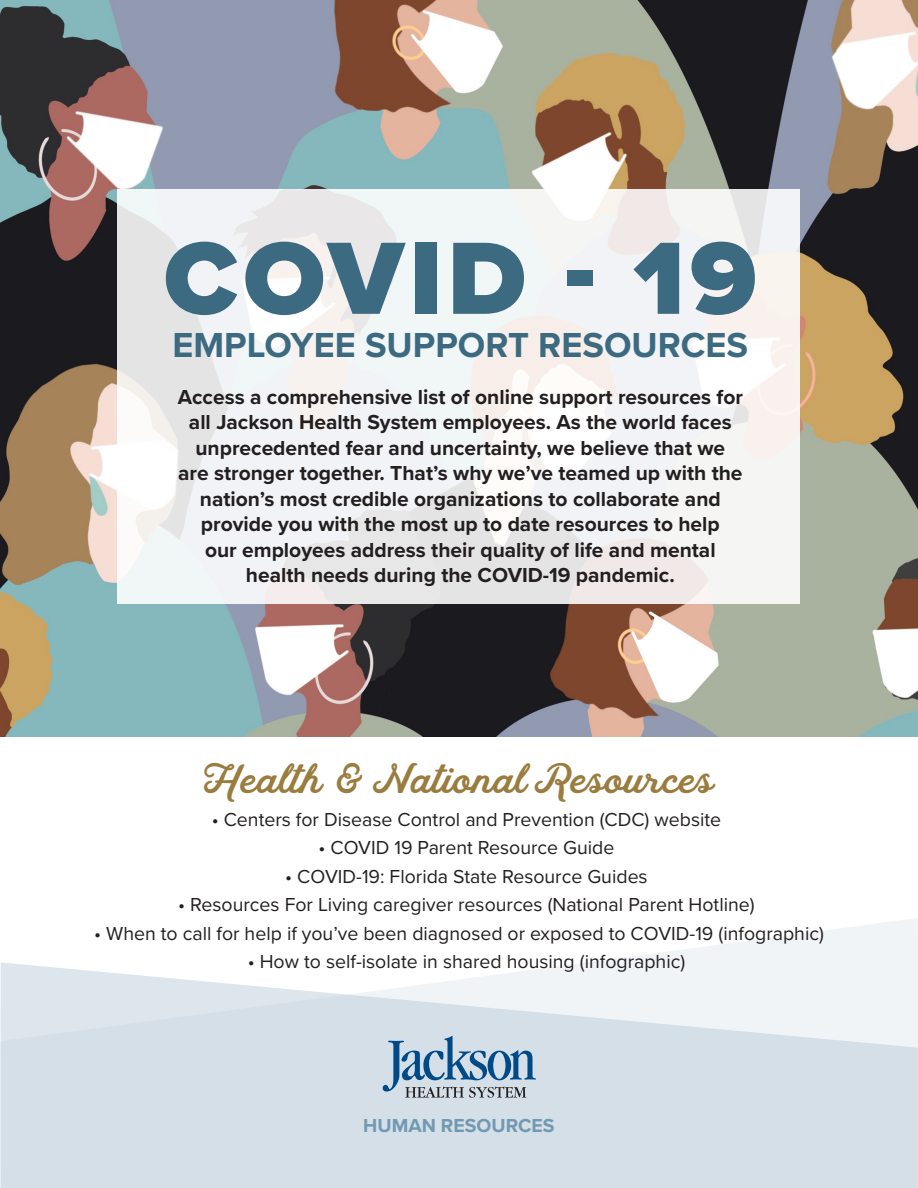
<style>
.page{position:relative;width:918px;height:1188px;background:#fff}
.page>*{position:absolute;margin:0;border:0;box-sizing:border-box;transform-origin:0 0}
.t1{font:900 106.5px "Proxima Nova";letter-spacing:.05em;color:#3c6a81}
.t2{font:39px "Hanley Script";color:#9b7c3f}
.t3{font:700 36px "Proxima Nova";color:#3c6a81}
.t4{font:700 21px/25.5px "Proxima Nova";color:#231f20;text-align:center}
.t5{font:19.5px "Proxima Nova";color:#231f20}
.t6{font:700 19.5px "Proxima Nova";color:#7199b1}
</style>
<div class="page">
<svg style="left:595px;top:918px;width:323px;height:44px;fill:#f2f5f7"></svg>
<svg style="left:1px;top:962px;width:917px;height:226px;fill:#d4dfe7"></svg>
<svg style="left:383px;top:1036px;width:153px;height:62px;background:#9db5c9"></svg>
<svg style="left:0;top:963px;width:1px;height:225px"></svg>
<img style="left:0;top:0;width:918px;height:737px">
<svg style="left:118px;top:189px;width:682px;height:415px;fill:#f2f3f6"></svg>
<p class="t1" style="left:164px;top:199px;width:594px">COVID - 19</p>
<p class="t3" style="left:172px;top:318px;width:577px">EMPLOYEE SUPPORT RESOURCES</p>
<p class="t4" style="left:178px;top:383px;width:567px">Access a comprehensive list of online support resources for all Jackson Health System employees. As the world faces unprecedented fear and uncertainty, we believe that we are stronger together. That’s why we’ve teamed up with the nation’s most credible organizations to collaborate and provide you with the most up to date resources to help<br>our employees address their quality of life and mental health needs during the COVID-19 pandemic.</p>
<p class="t2" style="left:204px;top:753px;width:511px">Health &amp; National Resources</p>
<p class="t5" style="left:212px;top:804px;width:511px">• Centers for Disease Control and Prevention (CDC) website</p>
<p class="t5" style="left:319px;top:833px;width:297px">• COVID 19 Parent Resource Guide</p>
<p class="t5" style="left:285px;top:861px;width:364px">• COVID-19: Florida State Resource Guides</p>
<p class="t5" style="left:178px;top:890px;width:578px">• Resources For Living caregiver resources (National Parent Hotline)</p>
<p class="t5" style="left:94px;top:918px;width:731px">• When to call for help if you’ve been diagnosed or exposed to COVID-19 (infographic)</p>
<p class="t5" style="left:248px;top:947px;width:439px">• How to self-isolate in shared housing (infographic)</p>
<p class="t6" style="left:363px;top:1111px;width:193px">HUMAN RESOURCES</p>
</div>
